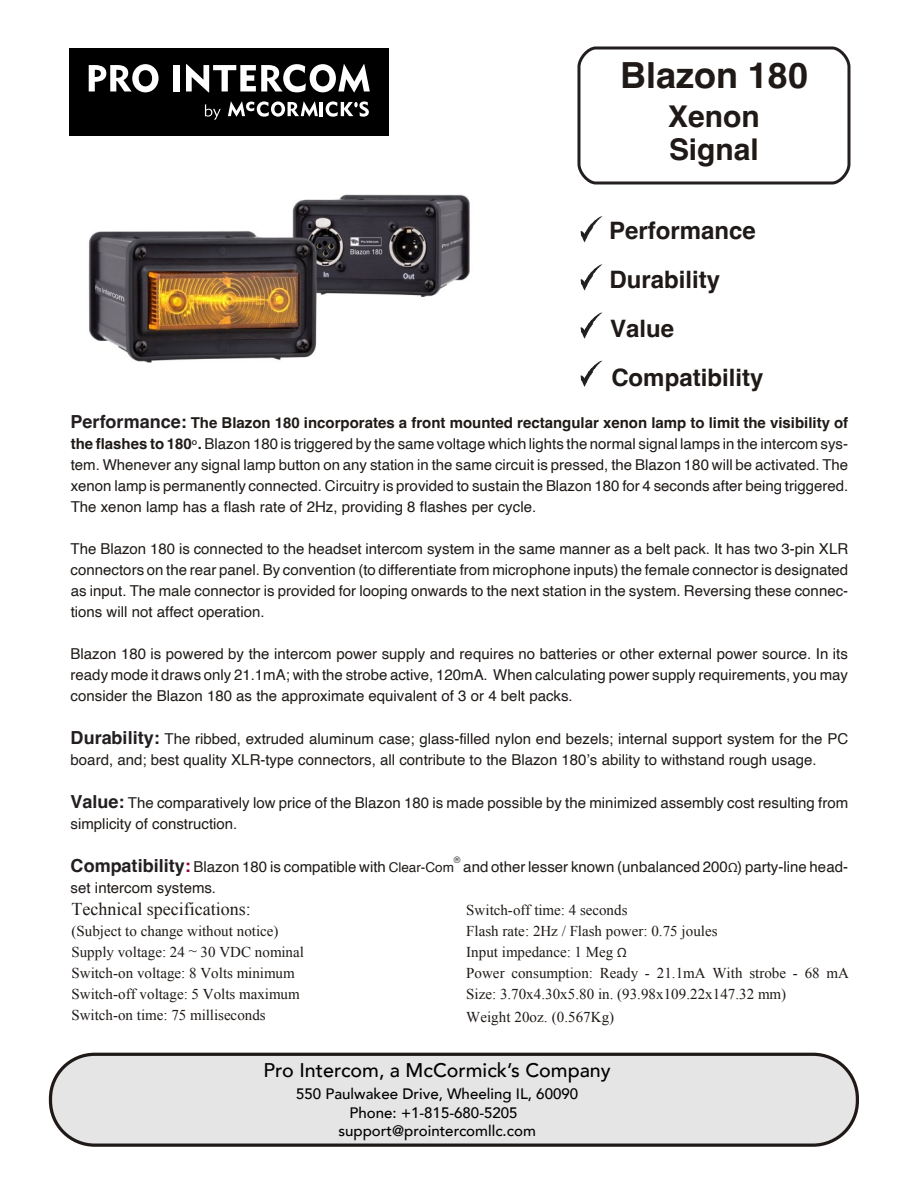
<style>
.page{position:relative;width:918px;height:1188px;background:#fff}
.page>*{position:absolute;margin:0;border:0;box-sizing:border-box;transform-origin:0 0}
.t1{font:700 36px "Helvetica";color:#1f1a17}
.t2{font:700 30px/33.2px "Helvetica";color:#1f1a17}
.t3{font:700 24px/48.9px "Helvetica";color:#1f1a17}
.t4{font:500 19.65px "Avenir";color:#000}
.t5{font:18px "Times New Roman";color:#1f1a17}
.t6{font:500 15.15px/18.8px "Avenir";color:#000;text-align:center}
.t7{font:15px/21px "Helvetica";color:#1f1a17;text-align:justify}
.t8{font:15px/21px "Times New Roman";letter-spacing:.005em;color:#1f1a17}
.t9{font:9px "Helvetica";color:#1f1a17}
.s1{font-weight:700;font-size:18px;color:#231f20}
.s2{font-weight:700}
.s3{font-family:"Myriad Pro"}
.s4{font-weight:700;font-size:18px;color:#940042}
.s5{font-size:13.5px}
.s6{font-family:"Myriad Pro";font-size:13.5px}
</style>
<div class="page">
<svg style="left:577px;top:46px;width:274px;height:139px"></svg>
<img style="left:88px;top:194px;width:382px;height:169px">
<div style="left:70px;top:48px;width:319px;height:88px;background:#000"></div>
<hr style="left:320px;top:102px;width:3px;height:14px;background:#fff">
<svg style="left:326px;top:101px;width:43px;height:16px"></svg>
<svg style="left:228px;top:101px;width:90px;height:16px"></svg>
<svg style="left:205px;top:104px;width:16px;height:16px"></svg>
<svg style="left:89px;top:64px;width:70px;height:28px"></svg>
<div style="left:174px;top:65px;width:6px;height:26px;background:#fff"></div>
<svg style="left:186px;top:64px;width:184px;height:28px"></svg>
<svg style="left:580px;top:216px;width:23px;height:26px"></svg>
<svg style="left:580px;top:264px;width:23px;height:27px"></svg>
<svg style="left:580px;top:312px;width:23px;height:27px"></svg>
<svg style="left:580px;top:361px;width:22px;height:26px"></svg>
<div style="left:50px;top:1054px;width:807px;height:91px;background:#e5e5e5;border-radius:44px"></div>
<div style="left:49px;top:1053px;width:810px;height:94px;border:3px solid #1f1a17;border-radius:44px"></div>
<h1 class="t1" style="left:620px;top:53px;width:189px">Blazon 180</h1>
<h2 class="t2" style="left:668px;top:103px;width:93px">Xenon<br>Signal</h2>
<h3 class="t3" style="left:609px;top:209px;width:156px">Performance<br>Durability<br>Value<br>Compatibility</h3>
<p class="t7" style="left:71px;top:413px;width:779px"><span class="s1">Performance:</span> <span class="s2">The Bla zon 180 in cor po rates a front mounted rect an gu lar xe non lamp to limit the vis i bil ity of the flashes to 180</span><span class="s3">º</span><span class="s2">.</span> Bla zon 180 is trig gered by the same volt age which lights the nor mal sig nal lamps in the in ter com sys - tem. When ever any sig nal lamp but ton on any sta tion in the same cir cuit is pressed, the Bla zon 180 will be ac ti vated. The xe non lamp is per ma nently con nected. Cir cuitry is pro vided to sus tain the Bla zon 180 for 4 sec onds af ter be ing trig gered.<br>The xe non lamp has a flash rate of 2Hz, pro vid ing 8 flashes per cy cle.</p>
<p class="t7" style="left:71px;top:539px;width:779px">The Bla zon 180 is con nected to the head set in ter com sys tem in the same man ner as a belt pack. It has two 3-pin XLR con nec tors on the rear panel. By con ven tion (to differ en ti ate from micro phone in puts) the fe male con nec tor is des ig nated as in put. The male con nec tor is pro vided for loop ing on wards to the next sta tion in the sys tem. Re vers ing these con nec - tions will not affect op er a tion.</p>
<p class="t7" style="left:71px;top:644px;width:779px">Bla zon 180 is pow ered by the in ter com power sup ply and re quires no bat ter ies or other ex ter nal power source. In its ready mode it draws only 21.1mA; with the strobe ac tive, 120mA. When cal cu lat ing power sup ply re quire ments, you may con sider the Bla zon 180 as the ap prox i mate equiv a lent of 3 or 4 belt packs.</p>
<p class="t7" style="left:71px;top:729px;width:779px"><span class="s1">Durability:</span> The ribbed, ex truded alu mi num case; glass-filled ny lon end be zels; in ter nal sup port sys tem for the PC board, and; best qual ity XLR-type con nec tors, all con trib ute to the Bla zon 180’s abil ity to with stand rough us age.</p>
<p class="t7" style="left:71px;top:793px;width:779px"><span class="s1">Value:</span> The com par a tively low price of the Bla zon 180 is made pos si ble by the min i mized as sem bly cost re sult ing from simplicity of construction.</p>
<p class="t7" style="left:71px;top:857px;width:385px"><span class="s1">Compatibility</span><span class="s4">:</span> Blazon 180 is compatible with <span class="s5">Clear-Com</span></p>
<p class="t9" style="left:454px;top:853px;width:8px">®</p>
<p class="t7" style="left:463px;top:857px;width:386px">and other lesser known (un bal anced 200<span class="s6">Ω</span>) party-line head -</p>
<p class="t7" style="left:71px;top:878px;width:147px">set intercom systems.</p>
<p class="t5" style="left:71px;top:897px;width:181px">Technical specifications:</p>
<p class="t8" style="left:71px;top:920px;width:234px">(Subject to change without notice)<br>Supply voltage: 24 ~ 30 VDC nominal Switch-on voltage: 8 Volts minimum Switch-off voltage: 5 Volts maximum Switch-on time: 75 milliseconds</p>
<p class="t8" style="left:466px;top:899px;width:384px">Switch-off time: 4 seconds<br>Flash rate: 2Hz / Flash power: 0.75 joules<br>Input impedance: 1 Meg <span class="s6">Ω<br></span>Power consumption: Ready - 21.1mA With strobe - 68 mA Size: 3.70x4.30x5.80 in. (93.98x109.22x147.32 mm)</p>
<p class="t8" style="left:466px;top:1006px;width:150px">Weight 20oz. (0.567Kg)</p>
<h3 class="t4" style="left:264px;top:1053px;width:349px">Pro Intercom, a McCormick’s Company</h3>
<p class="t6" style="left:296px;top:1083px;width:284px">550 Paulwakee Drive, Wheeling IL, 60090<br>Phone: +1-815-680-5205 support@prointercomllc.com</p>
</div>
